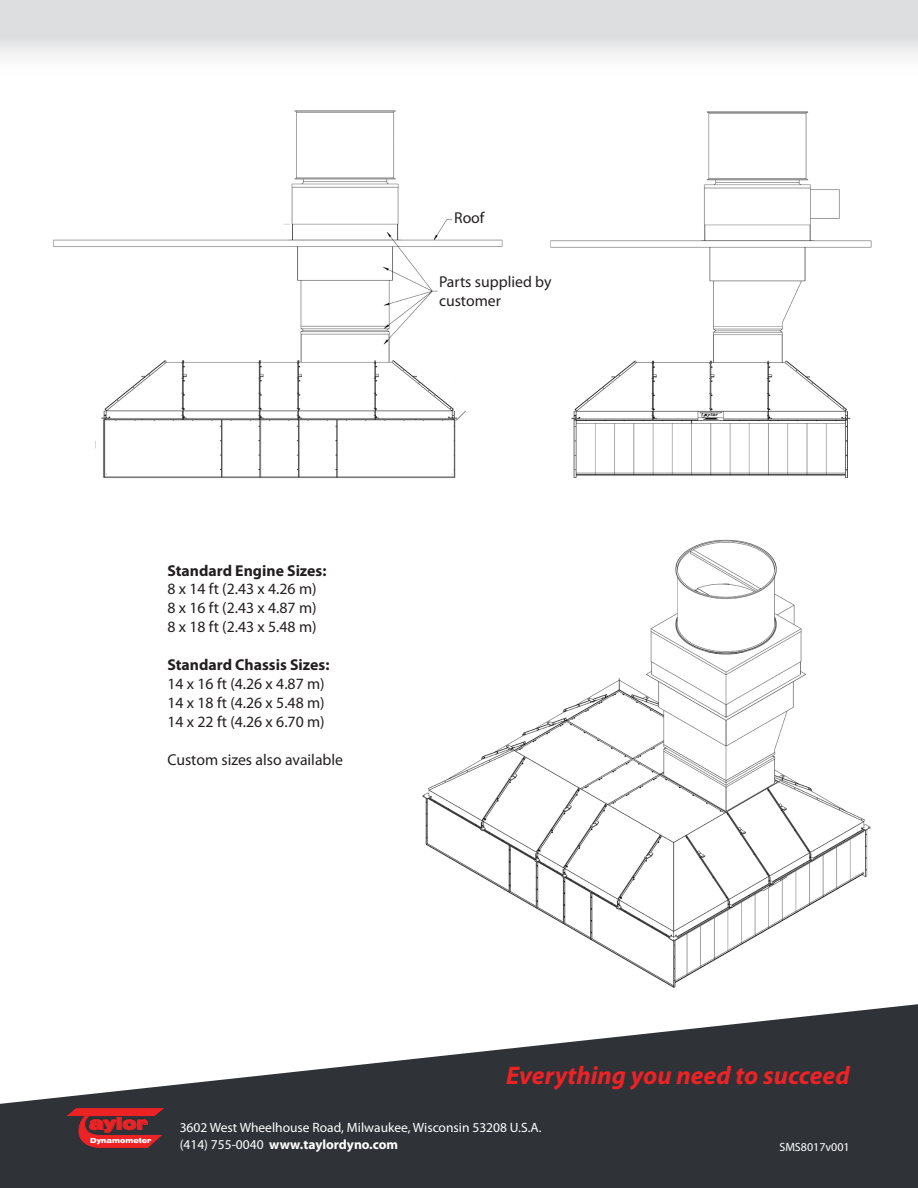
<style>
.page{position:relative;width:918px;height:1188px;background:#fff}
.page>*{position:absolute;margin:0;border:0;box-sizing:border-box;transform-origin:0 0}
.t1{font:italic 700 25.5px "Myriad Pro";color:#ed2225}
.t2{font:900 expanded 16.5px "Swiss 721 BT";color:#ed2225}
.t3{font:15.75px/18.9px "Myriad Pro";color:#231f20;text-align:justify}
.t4{font:700 15.75px "Myriad Pro";color:#231f20}
.t5{font:13.5px/16.5px "Myriad Pro";color:#fff}
.t6{font:12px "Myriad Pro";color:#fff}
.t7{font:900 expanded 6.9px "Swiss 721 BT";color:#fff;scale:.91 1}
.s1{font-weight:700}
</style>
<div class="page">
<img style="left:53px;top:110px;width:450px;height:368px">
<svg style="left:0;top:1004px;width:918px;height:184px;fill:#2f3338"></svg>
<svg style="left:68px;top:1108px;width:95px;height:40px;background:#92292d"></svg>
<div style="left:0;top:0;width:918px;height:78px;background:linear-gradient(to bottom,#d3d4d7,#fdfdfd)"></div>
<img style="left:422px;top:539px;width:449px;height:449px">
<img style="left:550px;top:111px;width:322px;height:367px">
<p class="t3" style="left:454px;top:209px;width:32px">Roof</p>
<p class="t3" style="left:439px;top:273px;width:114px">Parts supplied by customer</p>
<p class="t4" style="left:167px;top:560px;width:161px">Standard Engine Sizes:</p>
<p class="t3" style="left:167px;top:579px;width:151px">8 x 14 ft (2.43 x 4.26 m)<br>8 x 16 ft (2.43 x 4.87 m)<br>8 x 18 ft (2.43 x 5.48 m)</p>
<p class="t4" style="left:167px;top:654px;width:164px">Standard Chassis Sizes:</p>
<p class="t3" style="left:167px;top:674px;width:159px">14 x 16 ft (4.26 x 4.87 m)<br>14 x 18 ft (4.26 x 5.48 m)<br>14 x 22 ft (4.26 x 6.70 m)</p>
<p class="t3" style="left:167px;top:750px;width:177px">Custom sizes also available</p>
<p class="t2" style="left:89px;top:1114px;width:60px">aylor</p>
<p class="t7" style="left:90px;top:1136px;width:69px">Dynamometer</p>
<h1 class="t1" style="left:506px;top:1059px;width:345px">Everything you need to succeed</h1>
<p class="t5" style="left:180px;top:1119px;width:363px">3602 West Wheelhouse Road, Milwaukee, Wisconsin 53208 U.S.A. (414) 755-0040 <span class="s1">www.taylordyno.com</span></p>
<p class="t6" style="left:779px;top:1140px;width:72px">SMS8017v001</p>
</div>
